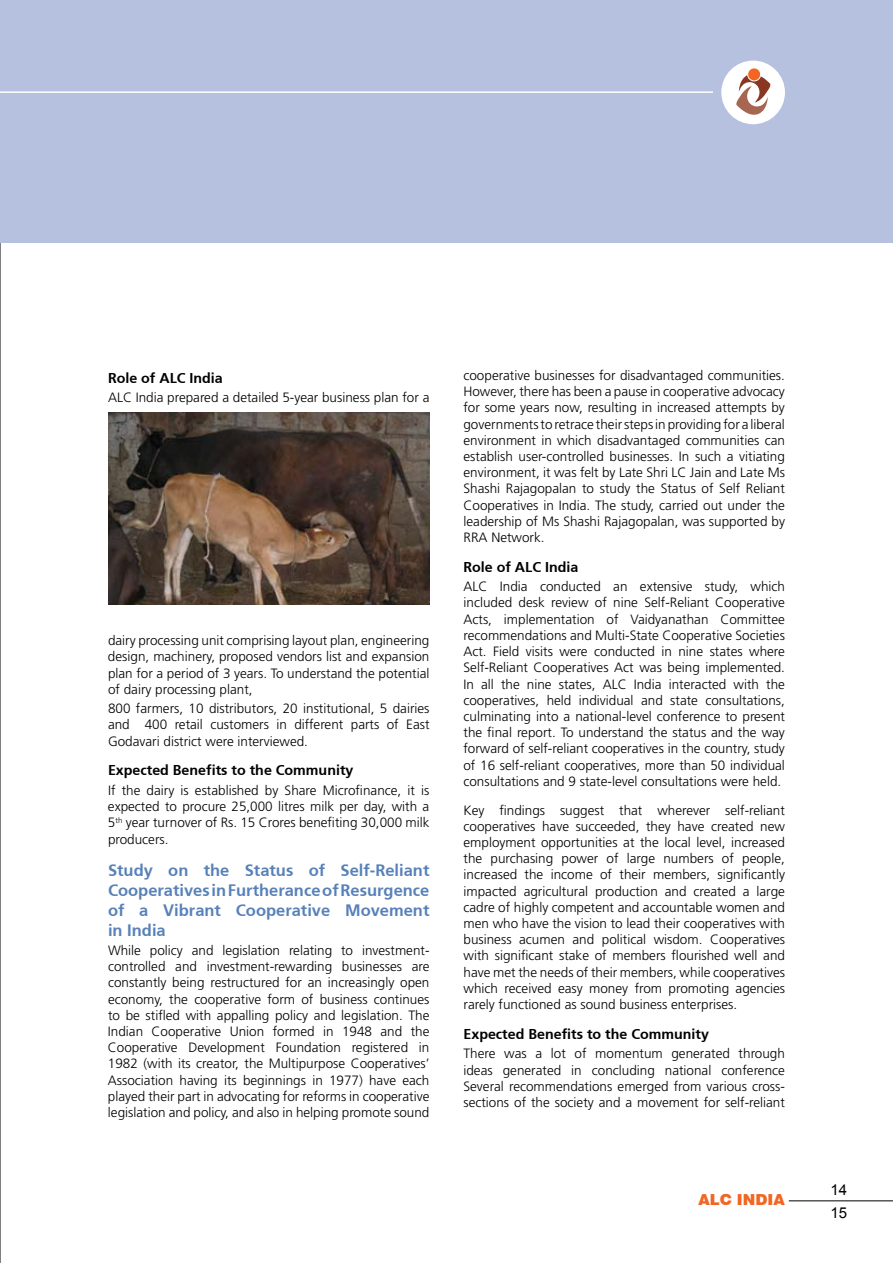
<style>
.page{position:relative;width:893px;height:1263px;background:#fff}
.page>*{position:absolute;margin:0;border:0;box-sizing:border-box;transform-origin:0 0}
.t1{font:700 16.5px/19.8px "Frutiger";color:#5881b9;text-align:justify}
.t2{font:900 15.15px "Swiss 721 BT";color:#f26522}
.t3{font:15px "Arial";color:#000}
.t4{font:700 14.25px "Frutiger";color:#000}
.t5{font:300 13.5px/16.2px "Frutiger";color:#000;text-align:justify}
</style>
<div class="page">
<hr style="left:0;top:0;width:1px;height:1263px;background:#000">
<img style="left:108px;top:412px;width:321px;height:192px">
<div style="left:0;top:0;width:893px;height:242px;background:#b5c1de"></div>
<svg style="left:0;top:91px;width:714px;height:152px"></svg>
<hr style="left:789px;top:1200px;width:104px;height:1px;background:#000">
<div style="left:721px;top:61px;width:64px;height:63px;background:#fff;border-radius:50%"></div>
<svg style="left:736px;top:75px;width:35px;height:40px"></svg>
<div style="left:748px;top:68px;width:13px;height:13px;background:#f26522;border-radius:50%"></div>
<div style="left:747px;top:67px;width:14px;height:14px;border:1px solid #fff;border-radius:50%"></div>
<p class="t4" style="left:108px;top:369px;width:116px">Role of ALC India</p>
<p class="t5" style="left:108px;top:389px;width:323px">ALC India prepared a detailed 5-year business plan for a</p>
<p class="t5" style="left:108px;top:632px;width:323px">dairy processing unit comprising layout plan, engineering design, machinery, proposed vendors list and expansion plan for a period of 3 years. To understand the potential of dairy processing plant,</p>
<p class="t5" style="left:108px;top:700px;width:323px">800 farmers, 10 distributors, 20 institutional, 5 dairies and 400 retail customers in different parts of East Godavari district were interviewed.</p>
<p class="t4" style="left:108px;top:762px;width:247px">Expected Benefits to the Community</p>
<p class="t5" style="left:108px;top:782px;width:323px">If the dairy is established by Share Microfinance, it is expected to procure 25,000 litres milk per day, with a 5<sup>th</sup> year turnover of Rs. 15 Crores benefiting 30,000 milk producers.</p>
<p class="t1" style="left:108px;top:860px;width:323px">Study on the Status of Self-Reliant Cooperatives in Furtherance of Resurgence of a Vibrant Cooperative Movement in India</p>
<p class="t5" style="left:108px;top:942px;width:323px">While policy and legislation relating to investment&shy;controlled and investment-rewarding businesses are constantly being restructured for an increasingly open economy, the cooperative form of business continues to be stifled with appalling policy and legislation. The Indian Cooperative Union formed in 1948 and the Cooperative Development Foundation registered in 1982 (with its creator, the Multipurpose Cooperatives’ Association having its beginnings in 1977) have each played their part in advocating for reforms in cooperative legislation and policy, and also in helping promote sound</p>
<p class="t5" style="left:463px;top:367px;width:323px">cooperative businesses for disadvantaged communities.<br>However, there has been a pause in cooperative advocacy for some years now, resulting in increased attempts by governmentsto retrace theirstepsin providing for a liberal environment in which disadvantaged communities can establish user-controlled businesses. In such a vitiating environment, it was felt by Late Shri LC Jain and Late Ms Shashi Rajagopalan to study the Status of Self Reliant Cooperatives in India. The study, carried out under the leadership of Ms Shashi Rajagopalan, was supported by RRA Network.</p>
<p class="t4" style="left:463px;top:558px;width:116px">Role of ALC India</p>
<p class="t5" style="left:463px;top:578px;width:323px">ALC India conducted an extensive study, which included desk review of nine Self-Reliant Cooperative Acts, implementation of Vaidyanathan Committee recommendations and Multi-State Cooperative Societies Act. Field visits were conducted in nine states where Self-Reliant Cooperatives Act was being implemented.<br>In all the nine states, ALC India interacted with the cooperatives, held individual and state consultations, culminating into a national-level conference to present the final report. To understand the status and the way forward of self-reliant cooperatives in the country, study of 16 self-reliant cooperatives, more than 50 individual consultations and 9 state-level consultations were held.</p>
<p class="t5" style="left:463px;top:802px;width:323px">Key findings suggest that wherever self-reliant cooperatives have succeeded, they have created new employment opportunities at the local level, increased the purchasing power of large numbers of people, increased the income of their members, significantly impacted agricultural production and created a large cadre of highly competent and accountable women and men who have the vision to lead their cooperatives with business acumen and political wisdom. Cooperatives with significant stake of members flourished well and have met the needs of their members, while cooperatives which received easy money from promoting agencies rarely functioned as sound business enterprises.</p>
<p class="t4" style="left:463px;top:1025px;width:247px">Expected Benefits to the Community</p>
<p class="t5" style="left:463px;top:1045px;width:323px">There was a lot of momentum generated through ideas generated in concluding national conference Several recommendations emerged from various cross&shy;sections of the society and a movement for self-reliant</p>
<p class="t2" style="left:698px;top:1190px;width:88px">ALC INDIA</p>
<p class="t3" style="left:830px;top:1180px;width:18px">14</p>
<p class="t3" style="left:830px;top:1203px;width:18px">15</p>
</div>
